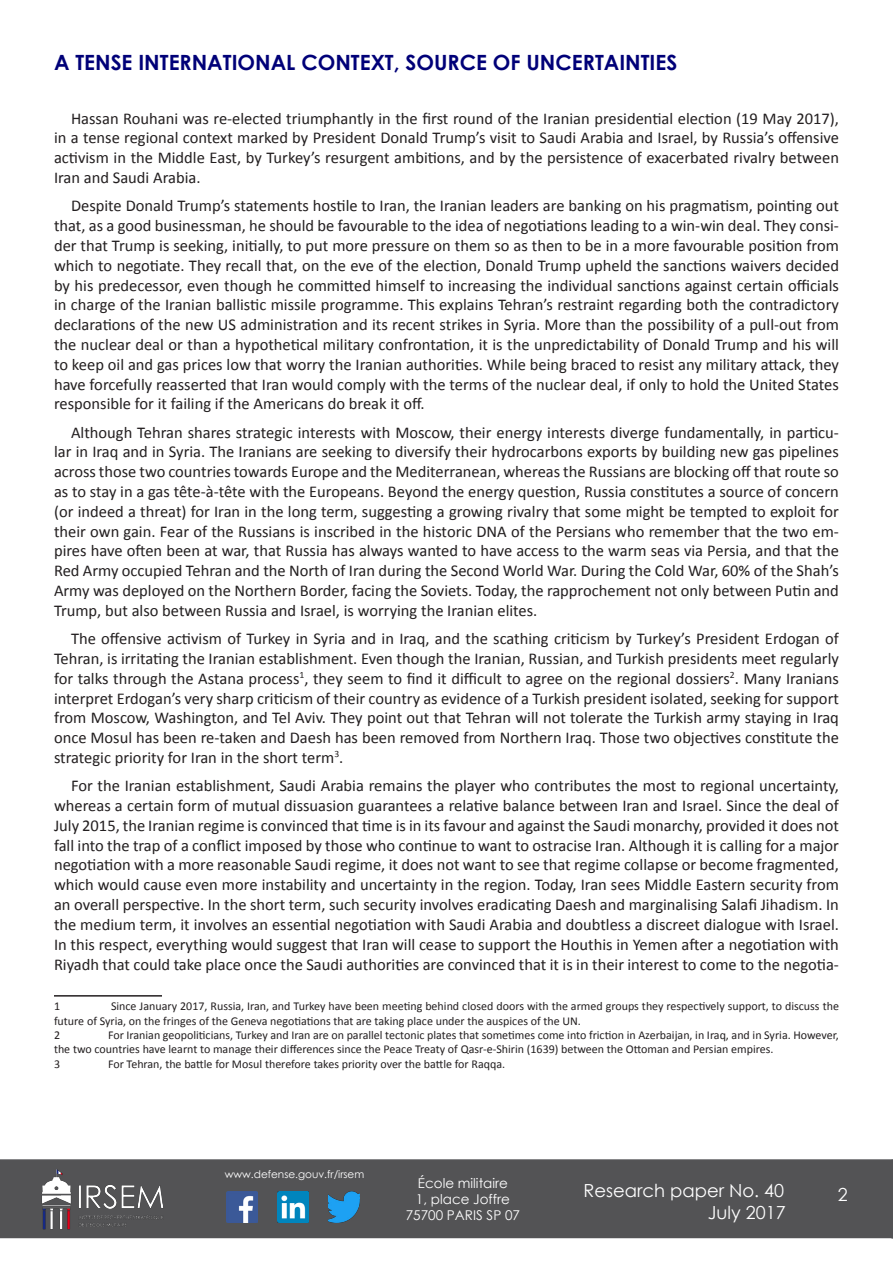
<style>
.page{position:relative;width:893px;height:1263px;background:#fff}
.page>*{position:absolute;margin:0;border:0;box-sizing:border-box;transform-origin:0 0}
.Titre_1{font:700 21px "Century Gothic";color:#000078}
.t1{font:18px/21.6px "Century Gothic";color:#fff;text-align:right}
.Texte_courant{font:16.5px/19.8px "Calibri";color:#231f20;text-align:justify}
.t2{font:13.5px/16.2px "Century Gothic";color:#fff;text-align:center}
.NBP{font:12px/14.4px "Calibri";color:#231f20}
.t3{font:10.5px "Century Gothic";color:#fff}
</style>
<div class="page">
<div style="left:0;top:1159px;width:893px;height:79px;background:#535355;border:2px solid #535355"></div>
<img style="left:38px;top:1161px;width:127px;height:75px">
<img style="left:226px;top:1191px;width:32px;height:32px">
<img style="left:277px;top:1191px;width:32px;height:32px">
<img style="left:328px;top:1191px;width:32px;height:32px">
<svg style="left:891px;top:1159px;width:2px;height:79px"></svg>
<hr style="left:54px;top:995px;width:108px;height:1px;background:#231f20">
<p class="Titre_1" style="left:54px;top:46px;width:625px">A TENSE INTERNATIONAL CONTEXT, SOURCE OF UNCERTAINTIES</p>
<p class="Texte_courant" style="left:54px;top:108px;width:786px;text-indent:17px">Hassan Rouhani was re-elected triumphantly in the first round of the Iranian presidential election (19 May 2017), in a tense regional context marked by President Donald Trump’s visit to Saudi Arabia and Israel, by Russia’s offensive activism in the Middle East, by Turkey’s resurgent ambitions, and by the persistence of exacerbated rivalry between Iran and Saudi Arabia.</p>
<p class="Texte_courant" style="left:54px;top:196px;width:786px;text-indent:17px">Despite Donald Trump’s statements hostile to Iran, the Iranian leaders are banking on his pragmatism, pointing out that, as a good businessman, he should be favourable to the idea of negotiations leading to a win-win deal. They consi&shy;der that Trump is seeking, initially, to put more pressure on them so as then to be in a more favourable position from which to negotiate. They recall that, on the eve of the election, Donald Trump upheld the sanctions waivers decided by his predecessor, even though he committed himself to increasing the individual sanctions against certain officials in charge of the Iranian ballistic missile programme. This explains Tehran’s restraint regarding both the contradictory declarations of the new US administration and its recent strikes in Syria. More than the possibility of a pull-out from the nuclear deal or than a hypothetical military confrontation, it is the unpredictability of Donald Trump and his will to keep oil and gas prices low that worry the Iranian authorities. While being braced to resist any military attack, they have forcefully reasserted that Iran would comply with the terms of the nuclear deal, if only to hold the United States responsible for it failing if the Americans do break it off.</p>
<p class="Texte_courant" style="left:54px;top:422px;width:786px;text-indent:17px">Although Tehran shares strategic interests with Moscow, their energy interests diverge fundamentally, in particu&shy;lar in Iraq and in Syria. The Iranians are seeking to diversify their hydrocarbons exports by building new gas pipelines across those two countries towards Europe and the Mediterranean, whereas the Russians are blocking off that route so as to stay in a gas tête-à-tête with the Europeans. Beyond the energy question, Russia constitutes a source of concern (or indeed a threat) for Iran in the long term, suggesting a growing rivalry that some might be tempted to exploit for their own gain. Fear of the Russians is inscribed in the historic DNA of the Persians who remember that the two em&shy;pires have often been at war, that Russia has always wanted to have access to the warm seas via Persia, and that the Red Army occupied Tehran and the North of Iran during the Second World War. During the Cold War, 60% of the Shah’s Army was deployed on the Northern Border, facing the Soviets. Today, the rapprochement not only between Putin and Trump, but also between Russia and Israel, is worrying the Iranian elites.</p>
<p class="Texte_courant" style="left:54px;top:629px;width:786px;text-indent:17px">The offensive activism of Turkey in Syria and in Iraq, and the scathing criticism by Turkey’s President Erdogan of Tehran, is irritating the Iranian establishment. Even though the Iranian, Russian, and Turkish presidents meet regularly for talks through the Astana process<sup>1</sup>, they seem to find it difficult to agree on the regional dossiers<sup>2</sup>. Many Iranians interpret Erdogan’s very sharp criticism of their country as evidence of a Turkish president isolated, seeking for support from Moscow, Washington, and Tel Aviv. They point out that Tehran will not tolerate the Turkish army staying in Iraq once Mosul has been re-taken and Daesh has been removed from Northern Iraq. Those two objectives constitute the strategic priority for Iran in the short term<sup>3</sup>.</p>
<p class="Texte_courant" style="left:54px;top:776px;width:786px;text-indent:17px">For the Iranian establishment, Saudi Arabia remains the player who contributes the most to regional uncertainty, whereas a certain form of mutual dissuasion guarantees a relative balance between Iran and Israel. Since the deal of July 2015, the Iranian regime is convinced that time is in its favour and against the Saudi monarchy, provided it does not fall into the trap of a conflict imposed by those who continue to want to ostracise Iran. Although it is calling for a major negotiation with a more reasonable Saudi regime, it does not want to see that regime collapse or become fragmented, which would cause even more instability and uncertainty in the region. Today, Iran sees Middle Eastern security from an overall perspective. In the short term, such security involves eradicating Daesh and marginalising Salafi Jihadism. In the medium term, it involves an essential negotiation with Saudi Arabia and doubtless a discreet dialogue with Israel.<br>In this respect, everything would suggest that Iran will cease to support the Houthis in Yemen after a negotiation with Riyadh that could take place once the Saudi authorities are convinced that it is in their interest to come to the negotia-</p>
<p class="NBP" style="left:54px;top:999px;width:8px">1</p>
<p class="NBP" style="left:54px;top:999px;width:786px;text-indent:57px">Since January 2017, Russia, Iran, and Turkey have been meeting behind closed doors with the armed groups they respectively support, to discuss the future of Syria, on the fringes of the Geneva negotiations that are taking place under the auspices of the UN.</p>
<p class="NBP" style="left:54px;top:1028px;width:8px">2</p>
<p class="NBP" style="left:54px;top:1028px;width:786px;text-indent:54px">For Iranian geopoliticians, Turkey and Iran are on parallel tectonic plates that sometimes come into friction in Azerbaijan, in Iraq, and in Syria. However, the two countries have learnt to manage their differences since the Peace Treaty of Qasr-e-Shirin (1639) between the Ottoman and Persian empires.</p>
<p class="NBP" style="left:54px;top:1057px;width:8px">3</p>
<p class="NBP" style="left:108px;top:1057px;width:399px">For Tehran, the battle for Mosul therefore takes priority over the battle for Raqqa.</p>
<p class="t3" style="left:225px;top:1166px;width:141px">www.defense.gouv.fr/irsem</p>
<p class="t2" style="left:406px;top:1174px;width:116px">École militaire<br>1, place Joffre<br>75700 PARIS SP 07</p>
<p class="t1" style="left:584px;top:1179px;width:204px">Research paper No. 40<br>July 2017</p>
<p class="t1" style="left:838px;top:1183px;width:11px">2</p>
</div>
